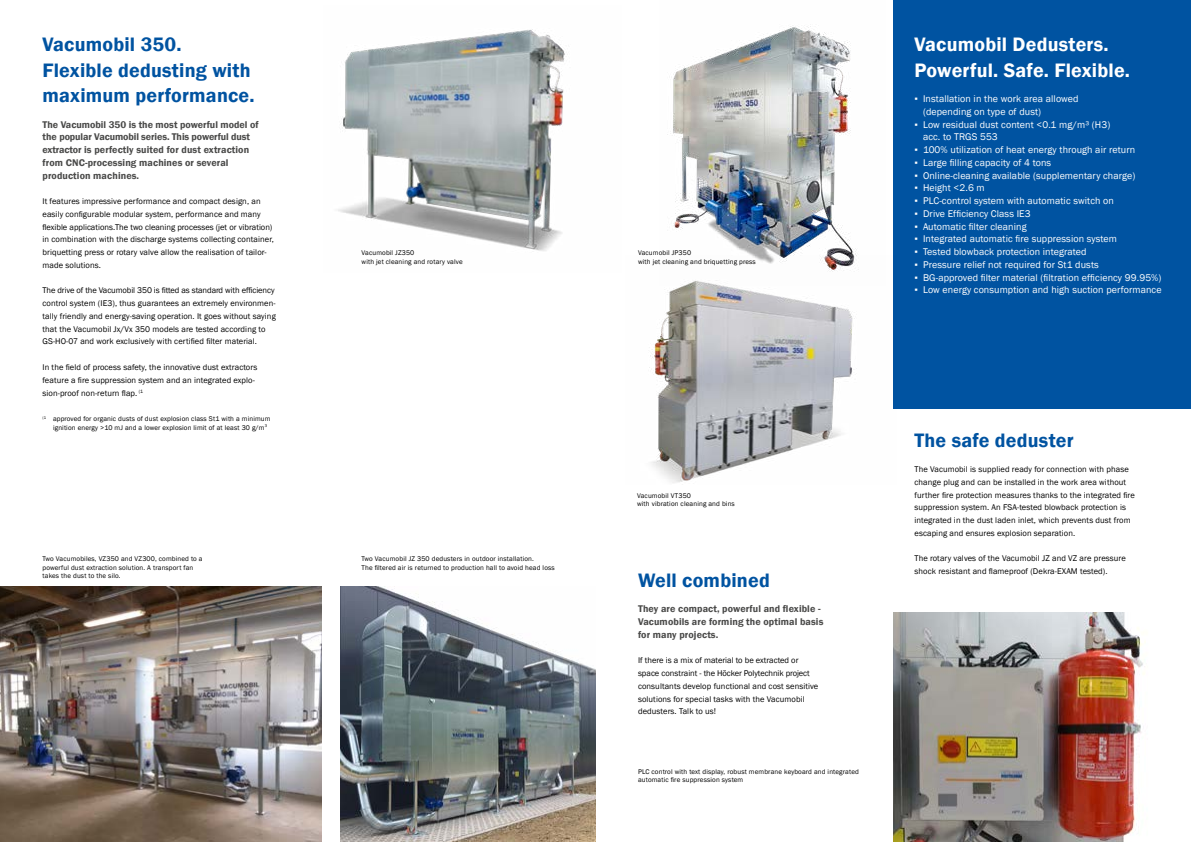
<style>
.page{position:relative;width:1191px;height:842px;background:#fff}
.page>*{position:absolute;margin:0;border:0;box-sizing:border-box;transform-origin:0 0}
.t1{font:600 20px/25.5px "Franklin Gothic";letter-spacing:.01em;color:#0053a1}
.t2{font:600 20px/25.5px "Franklin Gothic";letter-spacing:.01em;color:#fff}
.t3{font:10px/12.8px "Franklin Gothic";letter-spacing:.01em;color:#fff}
.t4{font:600 10px/12.8px "Franklin Gothic";letter-spacing:.01em;color:#4a4a49}
.t5{font:8.5px/12.8px "Franklin Gothic";letter-spacing:.01em;color:#000}
.t6{font:7px/8.5px "Franklin Gothic";letter-spacing:.02em;color:#000}
</style>
<div class="page">
<div style="left:893px;top:0;width:298px;height:408px;background:#0053a1"></div>
<img style="left:667px;top:26px;width:190px;height:229px">
<img style="left:338px;top:29px;width:227px;height:222px">
<img style="left:893px;top:612px;width:252px;height:230px">
<img style="left:0;top:587px;width:321px;height:255px">
<img style="left:340px;top:587px;width:255px;height:255px">
<img style="left:649px;top:255px;width:247px;height:228px">
<h1 class="t1" style="left:43px;top:32px;width:214px">Vacumobil 350.<br>Flexible dedusting with maximum performance.</h1>
<p class="t4" style="left:43px;top:118px;width:217px">The Vacumobil 350 is the most powerful model of the popular Vacumobil series. This powerful dust extractor is perfectly suited for dust extraction from CNC-processing machines or several production machines.</p>
<p class="t5" style="left:43px;top:195px;width:233px">It features impressive performance and compact design, an easily configurable modular system, performance and many flexible applications.The two cleaning processes (jet or vibration) in combination with the discharge systems collecting container, briquetting press or rotary valve allow the realisation of tailor&shy;made solutions.</p>
<p class="t5" style="left:43px;top:284px;width:235px">The drive of the Vacumobil 350 is fitted as standard with efficiency control system (IE3), thus guarantees an extremely environmen&shy;tally friendly and energy-saving operation. It goes without saying that the Vacumobil Jx/Vx 350 models are tested according to GS-HO-07 and work exclusively with certified filter material.</p>
<p class="t5" style="left:43px;top:361px;width:216px">In the field of process safety, the innovative dust extractors feature a fire suppression system and an integrated explo&shy;sion-proof non-return flap. <sup>(1</sup></p>
<p class="t6" style="left:53px;top:415px;width:219px;text-indent:-10px"><sup>(1</sup> approved for organic dusts of dust explosion class St1 with a minimum ignition energy &gt;10 mJ and a lower explosion limit of at least 30 g/m<sup>3</sup></p>
<p class="t6" style="left:361px;top:249px;width:103px">Vacumobil JZ350<br>with jet cleaning and rotary valve</p>
<p class="t6" style="left:43px;top:555px;width:162px">Two Vacumobiles, VZ350 and VZ300, combined to a powerful dust extraction solution. A transport fan takes the dust to the silo.</p>
<p class="t6" style="left:361px;top:555px;width:195px">Two Vacumobil JZ 350 dedusters in outdoor installation.<br>The filtered air is returned to production hall to avoid head loss</p>
<p class="t6" style="left:638px;top:249px;width:119px">Vacumobil JP350<br>with jet cleaning and briquetting press</p>
<p class="t6" style="left:637px;top:491px;width:99px">Vacumobil VT350<br>with vibration cleaning and bins</p>
<h1 class="t1" style="left:638px;top:568px;width:133px">Well combined</h1>
<p class="t4" style="left:638px;top:603px;width:187px">They are compact, powerful and flexible -<br>Vacumobils are forming the optimal basis for many projects.</p>
<p class="t5" style="left:638px;top:654px;width:182px">If there is a mix of material to be extracted or space constraint - the Höcker Polytechnik project consultants develop functional and cost sensitive solutions for special tasks with the Vacumobil dedusters. Talk to us!</p>
<p class="t6" style="left:638px;top:767px;width:222px">PLC control with text display, robust membrane keyboard and integrated automatic fire suppression system</p>
<h1 class="t2" style="left:914px;top:32px;width:217px">Vacumobil Dedusters.<br>Powerful. Safe. Flexible.</h1>
<p class="t3" style="left:923px;top:93px;width:157px;text-indent:-8px">▪ Installation in the work area allowed (depending on type of dust)</p>
<p class="t3" style="left:923px;top:118px;width:189px;text-indent:-8px">▪ Low residual dust content &lt;0.1 mg/m³ (H3) acc. to TRGS 553</p>
<p class="t3" style="left:914px;top:144px;width:222px">▪ 100% utilization of heat energy through air return</p>
<p class="t3" style="left:914px;top:156px;width:138px">▪ Large filling capacity of 4 tons</p>
<p class="t3" style="left:914px;top:169px;width:222px">▪ Online-cleaning available (supplementary charge)</p>
<p class="t3" style="left:914px;top:182px;width:72px">▪ Height &lt;2.6 m</p>
<p class="t3" style="left:914px;top:195px;width:201px">▪ PLC-control system with automatic switch on</p>
<p class="t3" style="left:914px;top:207px;width:118px">▪ Drive Efficiency Class IE3</p>
<p class="t3" style="left:914px;top:220px;width:114px">▪ Automatic filter cleaning</p>
<p class="t3" style="left:914px;top:233px;width:204px">▪ Integrated automatic fire suppression system</p>
<p class="t3" style="left:914px;top:246px;width:174px">▪ Tested blowback protection integrated</p>
<p class="t3" style="left:914px;top:258px;width:186px">▪ Pressure relief not required for St1 dusts</p>
<p class="t3" style="left:914px;top:271px;width:248px">▪ BG-approved filter material (filtration efficiency 99.95%)</p>
<p class="t3" style="left:914px;top:284px;width:248px">▪ Low energy consumption and high suction performance</p>
<h1 class="t1" style="left:914px;top:427px;width:161px">The safe deduster</h1>
<p class="t5" style="left:914px;top:463px;width:222px">The Vacumobil is supplied ready for connection with phase change plug and can be installed in the work area without further fire protection measures thanks to the integrated fire suppression system. An FSA-tested blowback protection is integrated in the dust laden inlet, which prevents dust from escaping and ensures explosion separation.</p>
<p class="t5" style="left:914px;top:552px;width:213px">The rotary valves of the Vacumobil JZ and VZ are pressure shock resistant and flameproof (Dekra-EXAM tested).</p>
</div>
